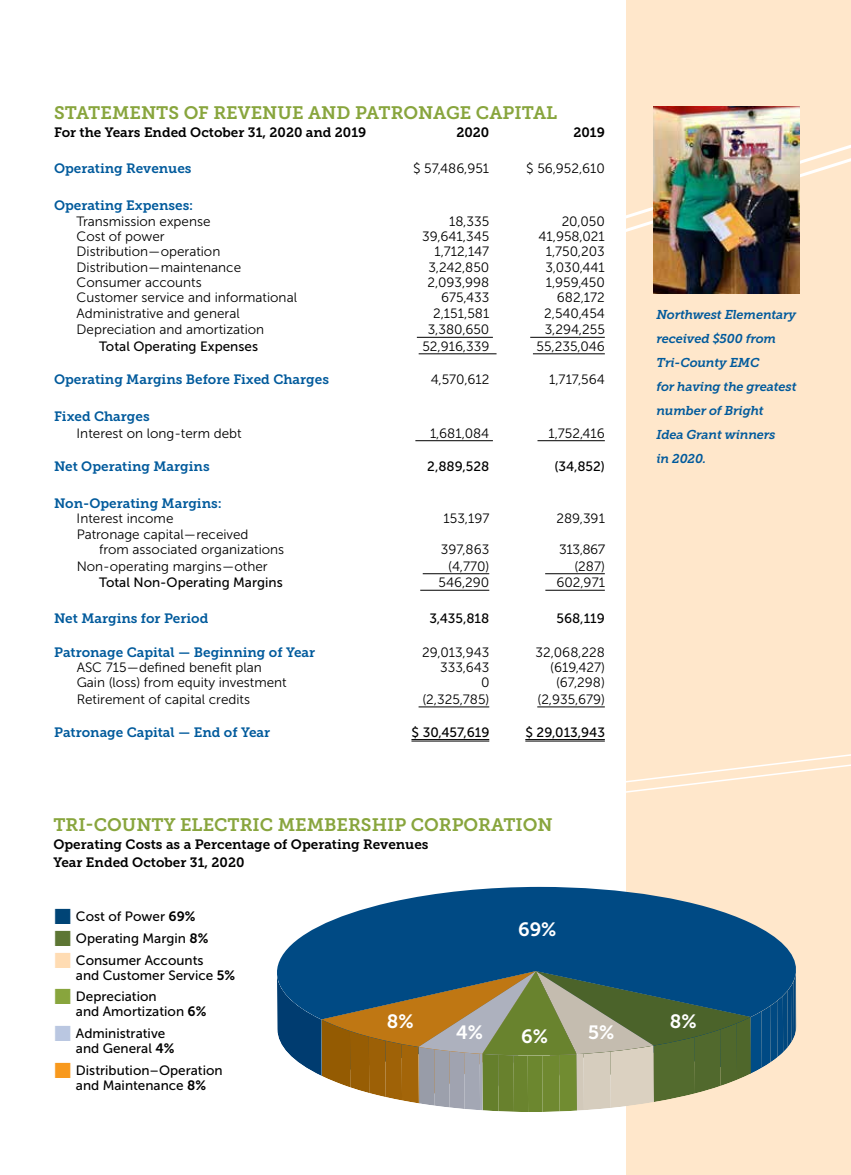
<style>
.page{position:relative;width:851px;height:1175px;background:#fff}
.page>*{position:absolute;margin:0;border:0;box-sizing:border-box;transform-origin:0 0}
.t1{font:19.2px "Museo Slab 700";color:#fff}
.t2{font:18px "Museo Slab 700";color:#88a53d}
.t3{font:13.5px/15.5px "Museo Sans 300";color:#000}
.t4{font:13.5px/21.8px "Museo Sans 500";color:#000}
.t5{font:13.5px "Museo Slab 700";color:#005a9c}
.t6{font:13.5px/18px "Museo Slab 700";color:#000}
.t7{font:13.5px "Museo 300";color:#000}
.t8{font:italic 12.75px/24px "Museo Slab 700";letter-spacing:-.01em;color:#005a9c}
.s1{font-family:"Museo Sans 700"}
</style>
<div class="page">
<div style="left:626px;top:0;width:224px;height:1174px;background:#ffe7cb"></div>
<svg style="left:411px;top:741px;width:439px;height:146px"></svg>
<hr style="left:417px;top:337px;width:76px;height:1px;background:#000">
<hr style="left:530px;top:337px;width:74px;height:1px;background:#000">
<hr style="left:418px;top:353px;width:78px;height:1px;background:#000">
<hr style="left:533px;top:353px;width:72px;height:1px;background:#000">
<hr style="left:415px;top:440px;width:78px;height:1px;background:#000">
<hr style="left:537px;top:440px;width:67px;height:1px;background:#000">
<hr style="left:422px;top:573px;width:67px;height:1px;background:#000">
<hr style="left:545px;top:573px;width:59px;height:1px;background:#000">
<hr style="left:420px;top:590px;width:69px;height:1px;background:#000">
<hr style="left:545px;top:590px;width:59px;height:1px;background:#000">
<hr style="left:418px;top:706px;width:71px;height:1px;background:#000">
<hr style="left:537px;top:706px;width:67px;height:1px;background:#000">
<hr style="left:411px;top:739px;width:78px;height:1px;background:#000">
<hr style="left:411px;top:740px;width:78px;height:1px;background:#000">
<hr style="left:525px;top:739px;width:79px;height:1px;background:#000">
<hr style="left:525px;top:740px;width:79px;height:1px;background:#000">
<svg style="left:277px;top:887px;width:519px;height:82px;fill:#004a84"></svg>
<svg style="left:277px;top:969px;width:520px;height:143px;background:#778570"></svg>
<img style="left:653px;top:107px;width:147px;height:186px">
<h2 class="t2" style="left:54px;top:103px;width:504px">STATEMENTS OF REVENUE AND PATRONAGE CAPITAL</h2>
<p class="t6" style="left:54px;top:123px;width:314px">For the Years Ended October 31, 2020 and 2019</p>
<p class="t6" style="left:456px;top:123px;width:34px">2020</p>
<p class="t6" style="left:573px;top:123px;width:33px">2019</p>
<p class="t5" style="left:54px;top:161px;width:139px">Operating Revenues</p>
<p class="t3" style="left:413px;top:161px;width:78px">$ 57,486,951</p>
<p class="t3" style="left:526px;top:161px;width:80px">$ 56,952,610</p>
<p class="t5" style="left:54px;top:198px;width:141px">Operating Expenses:</p>
<p class="t3" style="left:77px;top:213px;width:135px">Transmission expense</p>
<p class="t3" style="left:449px;top:213px;width:42px">18,335</p>
<p class="t3" style="left:561px;top:213px;width:45px">20,050</p>
<p class="t3" style="left:77px;top:229px;width:90px">Cost of power</p>
<p class="t3" style="left:422px;top:229px;width:68px">39,641,345</p>
<p class="t3" style="left:538px;top:229px;width:68px">41,958,021</p>
<p class="t3" style="left:77px;top:244px;width:145px">Distribution — operation</p>
<p class="t3" style="left:434px;top:244px;width:56px">1,712,147</p>
<p class="t3" style="left:546px;top:244px;width:60px">1,750,203</p>
<p class="t3" style="left:77px;top:259px;width:166px">Distribution — maintenance</p>
<p class="t3" style="left:428px;top:259px;width:62px">3,242,850</p>
<p class="t3" style="left:545px;top:259px;width:61px">3,030,441</p>
<p class="t3" style="left:77px;top:275px;width:127px">Consumer accounts</p>
<p class="t3" style="left:427px;top:275px;width:63px">2,093,998</p>
<p class="t3" style="left:546px;top:275px;width:61px">1,959,450</p>
<p class="t3" style="left:77px;top:290px;width:222px">Customer service and informational</p>
<p class="t3" style="left:441px;top:290px;width:50px">675,433</p>
<p class="t3" style="left:557px;top:290px;width:50px">682,172</p>
<p class="t3" style="left:77px;top:305px;width:165px">Administrative and general</p>
<p class="t3" style="left:433px;top:305px;width:58px">2,151,581</p>
<p class="t3" style="left:544px;top:305px;width:62px">2,540,454</p>
<p class="t3" style="left:77px;top:322px;width:189px">Depreciation and amortization</p>
<p class="t3" style="left:428px;top:322px;width:63px">3,380,650</p>
<p class="t3" style="left:545px;top:322px;width:62px">3,294,255</p>
<p class="t4" style="left:99px;top:335px;width:160px">Total Operating Expenses</p>
<p class="t3" style="left:422px;top:338px;width:68px">52,916,339</p>
<p class="t3" style="left:536px;top:338px;width:70px">55,235,046</p>
<p class="t5" style="left:54px;top:372px;width:276px">Operating Margins Before Fixed Charges</p>
<p class="t3" style="left:430px;top:372px;width:60px">4,570,612</p>
<p class="t3" style="left:549px;top:372px;width:57px">1,717,564</p>
<p class="t5" style="left:54px;top:409px;width:97px">Fixed Charges</p>
<p class="t3" style="left:77px;top:425px;width:166px">Interest on long-term debt</p>
<p class="t3" style="left:430px;top:425px;width:61px">1,681,084</p>
<p class="t3" style="left:548px;top:425px;width:58px">1,752,416</p>
<p class="t5" style="left:54px;top:459px;width:157px">Net Operating Margins</p>
<p class="t4" style="left:427px;top:455px;width:64px">2,889,528</p>
<p class="t4" style="left:554px;top:455px;width:52px">(34,852)</p>
<p class="t5" style="left:54px;top:496px;width:169px">Non-Operating Margins:</p>
<p class="t3" style="left:77px;top:511px;width:98px">Interest income</p>
<p class="t3" style="left:443px;top:511px;width:47px">153,197</p>
<p class="t3" style="left:556px;top:511px;width:50px">289,391</p>
<p class="t3" style="left:99px;top:526px;width:186px;text-indent:-22px">Patronage capital — received<br>from associated organizations</p>
<p class="t3" style="left:441px;top:542px;width:50px">397,863</p>
<p class="t7" style="left:559px;top:542px;width:47px">313,867</p>
<p class="t3" style="left:77px;top:558px;width:192px">Non-operating margins — other</p>
<p class="t3" style="left:448px;top:558px;width:43px">(4,770)</p>
<p class="t3" style="left:574px;top:558px;width:32px">(287)</p>
<p class="t4" style="left:99px;top:572px;width:185px">Total Non-Operating Margins</p>
<p class="t3" style="left:438px;top:575px;width:52px">546,290</p>
<p class="t3" style="left:556px;top:575px;width:50px">602,971</p>
<p class="t5" style="left:54px;top:611px;width:156px">Net Margins for Period</p>
<p class="t4" style="left:429px;top:608px;width:61px">3,435,818</p>
<p class="t4" style="left:556px;top:608px;width:50px">568,119</p>
<p class="t5" style="left:54px;top:644px;width:262px">Patronage Capital — Beginning of Year</p>
<p class="t3" style="left:422px;top:644px;width:69px">29,013,943</p>
<p class="t3" style="left:535px;top:644px;width:71px">32,068,228</p>
<p class="t3" style="left:77px;top:659px;width:187px">ASC 715 — defined benefit plan</p>
<p class="t3" style="left:440px;top:659px;width:51px">333,643</p>
<p class="t3" style="left:550px;top:659px;width:56px">(619,427)</p>
<p class="t3" style="left:77px;top:675px;width:211px">Gain (loss) from equity investment</p>
<p class="t3" style="left:481px;top:675px;width:10px">0</p>
<p class="t3" style="left:556px;top:675px;width:50px">(67,298)</p>
<p class="t3" style="left:77px;top:691px;width:175px">Retirement of capital credits</p>
<p class="t3" style="left:422px;top:691px;width:69px">(2,325,785)</p>
<p class="t3" style="left:537px;top:691px;width:69px">(2,935,679)</p>
<p class="t5" style="left:54px;top:725px;width:217px">Patronage Capital — End of Year</p>
<p class="t4" style="left:411px;top:722px;width:79px">$ 30,457,619</p>
<p class="t4" style="left:525px;top:722px;width:81px">$ 29,013,943</p>
<h2 class="t2" style="left:53px;top:814px;width:500px">TRI-COUNTY ELECTRIC MEMBERSHIP CORPORATION</h2>
<p class="t6" style="left:53px;top:835px;width:376px">Operating Costs as a Percentage of Operating Revenues<br>Year Ended October 31, 2020</p>
<p class="t4" style="left:76px;top:905px;width:134px">Cost of Power <span class="s1">69%<br></span>Operating Margin <span class="s1">8%<br></span>Consumer Accounts</p>
<p class="t4" style="left:76px;top:964px;width:161px">and Customer Service <span class="s1">5%<br></span>Depreciation</p>
<p class="t4" style="left:76px;top:1000px;width:132px">and Amortization <span class="s1">6%<br></span>Administrative</p>
<p class="t4" style="left:76px;top:1037px;width:148px">and General <span class="s1">4%<br></span>Distribution–Operation</p>
<p class="t4" style="left:76px;top:1074px;width:132px">and Maintenance <span class="s1">8%</span></p>
<h1 class="t1" style="left:387px;top:1010px;width:28px">8%</h1>
<h1 class="t1" style="left:518px;top:918px;width:40px">69%</h1>
<h1 class="t1" style="left:456px;top:1021px;width:28px">4%</h1>
<h1 class="t1" style="left:521px;top:1025px;width:28px">6%</h1>
<h1 class="t1" style="left:588px;top:1021px;width:28px">5%</h1>
<p class="t8" style="left:656px;top:302px;width:142px">Northwest Elementary received $500 from<br>Tri-County EMC<br>for having the greatest number of Bright<br>Idea Grant winners<br>in 2020.</p>
<h1 class="t1" style="left:669px;top:1010px;width:28px">8%</h1>
</div>
